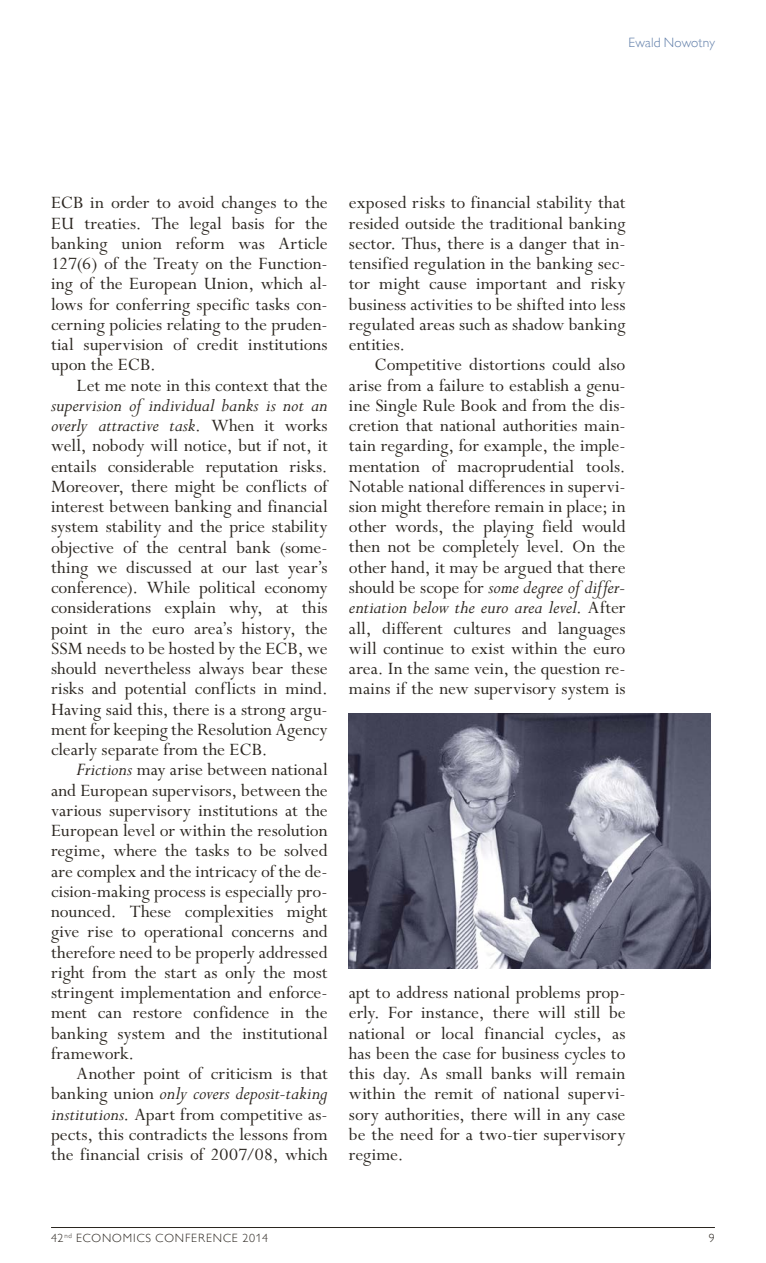
<style>
.page{position:relative;width:766px;height:1263px;background:#fff}
.page>*{position:absolute;margin:0;border:0;box-sizing:border-box;transform-origin:0 0}
.t1{font:italic 20.25px/20.2px "Perpetua Std";letter-spacing:-.005em;color:#2b2620}
.t2{font:19.5px/20.2px "Perpetua Std";color:#2b2620;text-align:justify}
.t3{font:300 13.5px "Gill Sans MT Pro";letter-spacing:.01em;color:#607ea9}
.t4{font:300 12px "Gill Sans MT Pro";letter-spacing:.065em;color:#2b2620}
.s1{font-style:normal;font-size:19.5px}
.s2{font-style:italic;font-size:20.25px}
</style>
<div class="page">
<hr style="left:51px;top:1227px;width:663px;height:1px;background:#2b2620">
<img style="left:349px;top:713px;width:361px;height:255px">
<p class="t3" style="left:628px;top:35px;width:88px">Ewald Nowotny</p>
<p class="t2" style="left:51px;top:193px;width:278px">ECB in order to avoid changes to the EU treaties. The legal basis for the banking union reform was Article 127(6) of the Treaty on the Function&shy;ing of the European Union, which al&shy;lows for conferring specific tasks con&shy;cerning policies relating to the pruden&shy;tial supervision of credit institutions upon the ECB.</p>
<p class="t2" style="left:77px;top:375px;width:252px">Let me note in this context that the</p>
<p class="t1" style="left:51px;top:396px;width:278px">supervision of individual banks is not an overly attractive task<span class="s1">. When it works</span></p>
<p class="t2" style="left:51px;top:436px;width:278px">well, nobody will notice, but if not, it entails considerable reputation risks.<br>Moreover, there might be conflicts of interest between banking and financial system stability and the price stability objective of the central bank (some&shy;thing we discussed at our last year’s conference). While political economy considerations explain why, at this point in the euro area’s history, the SSM needs to be hosted by the ECB, we should nevertheless always bear these risks and potential conflicts in mind.<br>Having said this, there is a strong argu&shy;ment for keeping the Resolution Agency clearly separate from the ECB.</p>
<p class="t2" style="left:51px;top:760px;width:278px;text-indent:26px"><span class="s2">Frictions</span> may arise between national and European supervisors, between the various supervisory institutions at the European level or within the resolution regime, where the tasks to be solved are complex and the intricacy of the de&shy;cision-making process is especially pro&shy;nounced. These complexities might give rise to operational concerns and therefore need to be properly addressed right from the start as only the most stringent implementation and enforce&shy;ment can restore confidence in the banking system and the institutional framework.</p>
<p class="t2" style="left:77px;top:1064px;width:252px">Another point of criticism is that</p>
<p class="t1" style="left:51px;top:1084px;width:278px"><span class="s1">banking union</span> only covers deposit-taking</p>
<p class="t2" style="left:51px;top:1105px;width:278px"><span class="s2">institutions</span>. Apart from competitive as&shy;pects, this contradicts the lessons from the financial crisis of 2007/08, which</p>
<p class="t2" style="left:349px;top:193px;width:278px">exposed risks to financial stability that resided outside the traditional banking sector. Thus, there is a danger that in&shy;tensified regulation in the banking sec&shy;tor might cause important and risky business activities to be shifted into less regulated areas such as shadow banking entities.</p>
<p class="t2" style="left:349px;top:355px;width:278px;text-indent:26px">Competitive distortions could also arise from a failure to establish a genu&shy;ine Single Rule Book and from the dis&shy;cretion that national authorities main&shy;tain regarding, for example, the imple&shy;mentation of macroprudential tools.<br>Notable national differences in supervi&shy;sion might therefore remain in place; in other words, the playing field would then not be completely level. On the other hand, it may be argued that there</p>
<p class="t1" style="left:349px;top:578px;width:278px"><span class="s1">should be scope for</span> some degree of differ&shy;entiation below the euro area level<span class="s1">. After</span></p>
<p class="t2" style="left:349px;top:619px;width:278px">all, different cultures and languages will continue to exist within the euro area. In the same vein, the question re&shy;mains if the new supervisory system is</p>
<p class="t2" style="left:349px;top:983px;width:278px">apt to address national problems prop&shy;erly. For instance, there will still be national or local financial cycles, as has been the case for business cycles to this day. As small banks will remain within the remit of national supervi&shy;sory authorities, there will in any case be the need for a two-tier supervisory regime.</p>
<p class="t4" style="left:51px;top:1231px;width:218px">42<sup>nd</sup> ECONOMICS CONFERENCE 2014</p>
<p class="t4" style="left:708px;top:1231px;width:7px">9</p>
</div>
